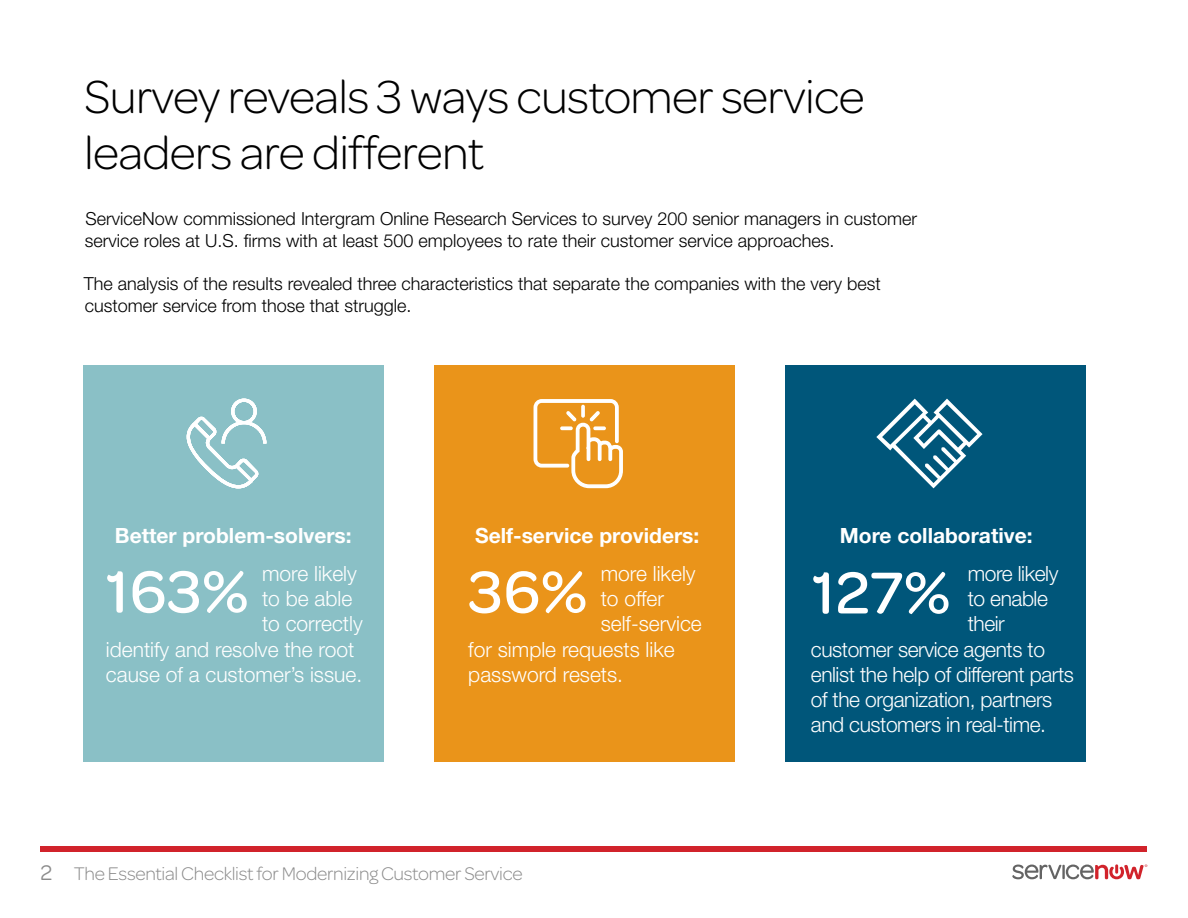
<style>
.page{position:relative;width:1188px;height:918px;background:#fff}
.page>*{position:absolute;margin:0;border:0;box-sizing:border-box;transform-origin:0 0}
.t1{font:500 63px "Omnes";letter-spacing:.01em;color:#fff}
.t2{font:300 49.5px/55.5px "Omnes";letter-spacing:-.015em;color:#000}
.t3{font:300 21px "Helvetica Neue LT Std";letter-spacing:-.02em;color:#fff}
.t4{font:300 21px "Helvetica Neue LT Std";color:#fff}
.t5{font:700 21px "Helvetica Neue LT Std";color:#fff}
.t6{font:300 19.5px "Omnes";letter-spacing:-.015em;color:#8b8b8b}
.t7{font:300 18px/22.5px "Helvetica Neue LT Std";color:#000}
.s1{font-weight:400;font-size:22.5px}
</style>
<div class="page">
<div style="left:435px;top:365px;width:300px;height:397px;background:#ea941a"></div>
<div style="left:83px;top:365px;width:301px;height:397px;background:#8ac0c6"></div>
<div style="left:785px;top:365px;width:301px;height:397px;background:#00567a"></div>
<svg style="left:186px;top:399px;width:80px;height:89px"></svg>
<svg style="left:876px;top:399px;width:107px;height:89px"></svg>
<svg style="left:533px;top:399px;width:90px;height:90px"></svg>
<div style="left:40px;top:846px;width:1108px;height:5px;background:#d1232b"></div>
<svg style="left:1012px;top:864px;width:135px;height:15px"></svg>
<h2 class="t2" style="left:84px;top:68px;width:782px">Survey reveals 3 ways customer service leaders are different</h2>
<p class="t7" style="left:85px;top:207px;width:834px">ServiceNow commissioned Intergram Online Research Services to survey 200 senior managers in customer service roles at U.S. firms with at least 500 employees to rate their customer service approaches.</p>
<p class="t7" style="left:84px;top:272px;width:799px">The analysis of the results revealed three characteristics that separate the companies with the very best customer service from those that struggle.</p>
<p class="t5" style="left:115px;top:523px;width:238px">Better problem‑solvers:</p>
<p class="t5" style="left:475px;top:523px;width:226px">Self‑service providers:</p>
<p class="t5" style="left:840px;top:523px;width:194px">More collaborative:</p>
<p class="t4" style="left:262px;top:561px;width:96px">more likely</p>
<p class="t3" style="left:262px;top:586px;width:92px">to be able</p>
<p class="t4" style="left:262px;top:611px;width:102px">to correctly</p>
<p class="t4" style="left:106px;top:636px;width:250px">identify and resolve the root</p>
<p class="t4" style="left:106px;top:662px;width:258px">cause of a customer’s issue.</p>
<p class="t4" style="left:601px;top:561px;width:96px">more likely</p>
<p class="t3" style="left:601px;top:586px;width:65px">to offer</p>
<p class="t4" style="left:601px;top:611px;width:103px">self‑service</p>
<p class="t4" style="left:468px;top:636px;width:208px">for simple requests like</p>
<p class="t4" style="left:468px;top:662px;width:156px">password resets.</p>
<p class="t3" style="left:968px;top:561px;width:92px">more likely</p>
<p class="t3" style="left:968px;top:586px;width:82px">to enable</p>
<p class="t3" style="left:968px;top:611px;width:39px">their</p>
<p class="t3" style="left:811px;top:636px;width:236px">customer service agents to</p>
<p class="t3" style="left:811px;top:662px;width:265px">enlist the help of different parts</p>
<p class="t3" style="left:811px;top:687px;width:243px">of the organization, partners</p>
<p class="t3" style="left:811px;top:712px;width:237px">and customers in real‑time.</p>
<h1 class="t1" style="left:106px;top:548px;width:144px">163%</h1>
<h1 class="t1" style="left:468px;top:548px;width:120px">36%</h1>
<h1 class="t1" style="left:812px;top:549px;width:140px">127%</h1>
<p class="t6" style="left:40px;top:860px;width:484px"><span class="s1">2</span> The Essential Checklist for Modernizing Customer Service</p>
</div>
